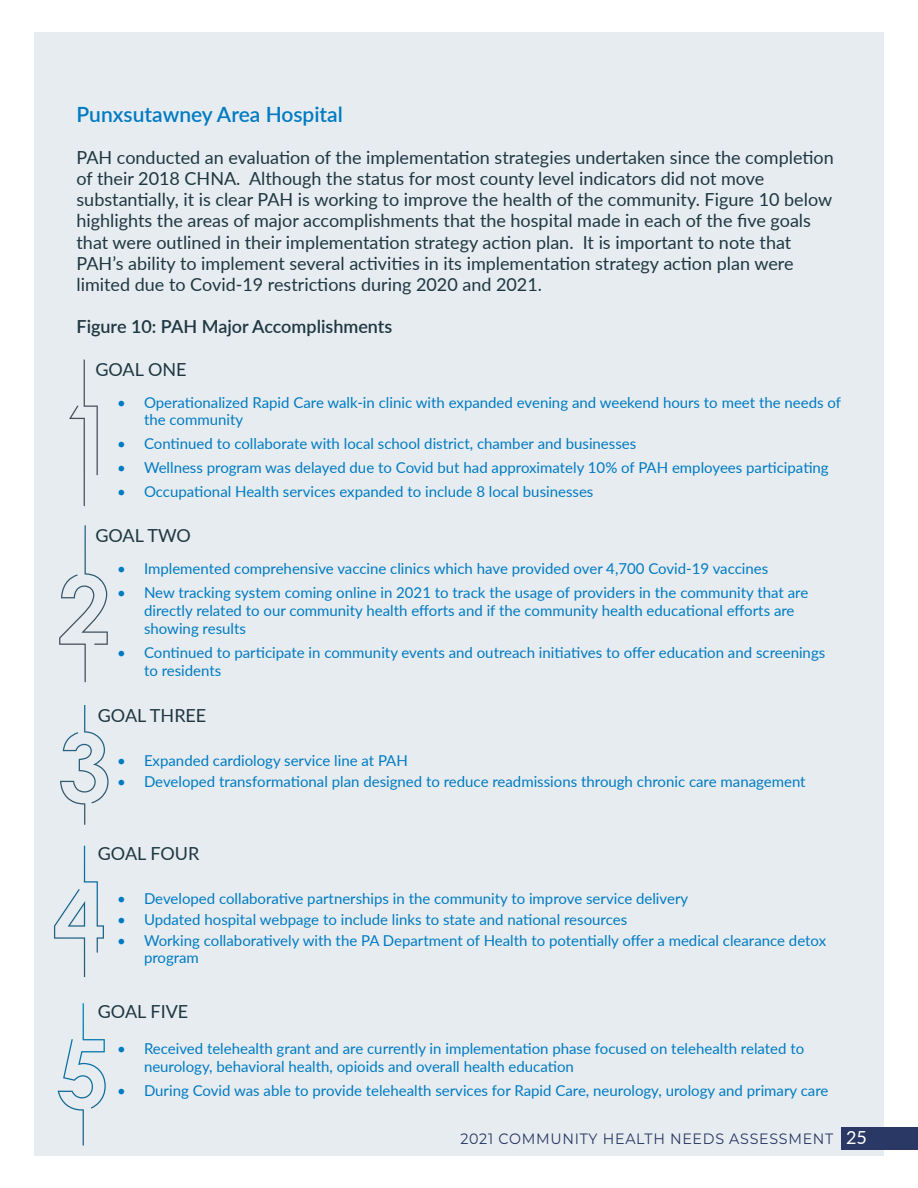
<style>
.page{position:relative;width:918px;height:1188px;background:#fff}
.page>*{position:absolute;margin:0;border:0;box-sizing:border-box;transform-origin:0 0}
.t1{font:600 21px "Lato";color:#007bc3}
.t2{font:18px/21px "Lato";color:#1f3742}
.t3{font:600 18px "Lato";color:#1f3742}
.t4{font:18px "Lato";color:#fff}
.t5{font:15px/18px "Lato";color:#007bc3}
.t6{font:15px "Montserrat";letter-spacing:.05em;color:#293864;scale:.95 1}
</style>
<div class="page">
<div style="left:34px;top:32px;width:850px;height:1124px;background:#e6ecef"></div>
<div style="left:841px;top:1127px;width:77px;height:23px;background:#293864"></div>
<svg style="left:69px;top:359px;width:29px;height:147px"></svg>
<svg style="left:59px;top:525px;width:49px;height:157px"></svg>
<svg style="left:60px;top:705px;width:49px;height:120px"></svg>
<svg style="left:54px;top:846px;width:50px;height:131px"></svg>
<svg style="left:58px;top:1003px;width:48px;height:143px"></svg>
<h1 class="t1" style="left:77px;top:100px;width:268px">Punxsutawney Area Hospital</h1>
<p class="t2" style="left:77px;top:147px;width:759px">PAH conducted an evaluation of the implementation strategies undertaken since the completion of their 2018 CHNA. Although the status for most county level indicators did not move substantially, it is clear PAH is working to improve the health of the community. Figure 10 below highlights the areas of major accomplishments that the hospital made in each of the five goals that were outlined in their implementation strategy action plan. It is important to note that PAH’s ability to implement several activities in its implementation strategy action plan were limited due to Covid-19 restrictions during 2020 and 2021.</p>
<p class="t3" style="left:77px;top:313px;width:317px">Figure 10: PAH Major Accomplishments</p>
<p class="t2" style="left:95px;top:358px;width:93px">GOAL ONE</p>
<p class="t5" style="left:144px;top:394px;width:699px;line-height:16.5px;text-indent:-27px">• Operationalized Rapid Care walk-in clinic with expanded evening and weekend hours to meet the needs of the community</p>
<p class="t5" style="left:117px;top:433px;width:521px">• Continued to collaborate with local school district, chamber and businesses</p>
<p class="t5" style="left:117px;top:457px;width:713px">• Wellness program was delayed due to Covid but had approximately 10% of PAH employees participating</p>
<p class="t5" style="left:117px;top:481px;width:478px">• Occupational Health services expanded to include 8 local businesses</p>
<p class="t2" style="left:95px;top:524px;width:97px">GOAL TWO</p>
<p class="t5" style="left:117px;top:559px;width:653px">• Implemented comprehensive vaccine clinics which have provided over 4,700 Covid-19 vaccines</p>
<p class="t5" style="left:144px;top:583px;width:666px;text-indent:-27px">• New tracking system coming online in 2021 to track the usage of providers in the community that are directly related to our community health efforts and if the community health educational efforts are showing results</p>
<p class="t5" style="left:144px;top:643px;width:683px;text-indent:-27px">• Continued to participate in community events and outreach initiatives to offer education and screenings to residents</p>
<p class="t2" style="left:98px;top:704px;width:110px">GOAL THREE</p>
<p class="t5" style="left:117px;top:751px;width:292px">• Expanded cardiology service line at PAH</p>
<p class="t5" style="left:117px;top:772px;width:690px">• Developed transformational plan designed to reduce readmissions through chronic care management</p>
<p class="t2" style="left:98px;top:842px;width:103px">GOAL FOUR</p>
<p class="t5" style="left:117px;top:889px;width:573px">• Developed collaborative partnerships in the community to improve service delivery</p>
<p class="t5" style="left:117px;top:910px;width:512px">• Updated hospital webpage to include links to state and national resources</p>
<p class="t5" style="left:144px;top:932px;width:684px;line-height:16.5px;text-indent:-27px">• Working collaboratively with the PA Department of Health to potentially offer a medical clearance detox program</p>
<p class="t2" style="left:98px;top:1000px;width:92px">GOAL FIVE</p>
<p class="t5" style="left:144px;top:1039px;width:662px;text-indent:-27px">• Received telehealth grant and are currently in implementation phase focused on telehealth related to neurology, behavioral health, opioids and overall health education</p>
<p class="t5" style="left:117px;top:1081px;width:713px">• During Covid was able to provide telehealth services for Rapid Care, neurology, urology and primary care</p>
<p class="t6" style="left:460px;top:1129px;width:394px">2021 COMMUNITY HEALTH NEEDS ASSESSMENT</p>
<p class="t4" style="left:846px;top:1125px;width:22px">25</p>
</div>
